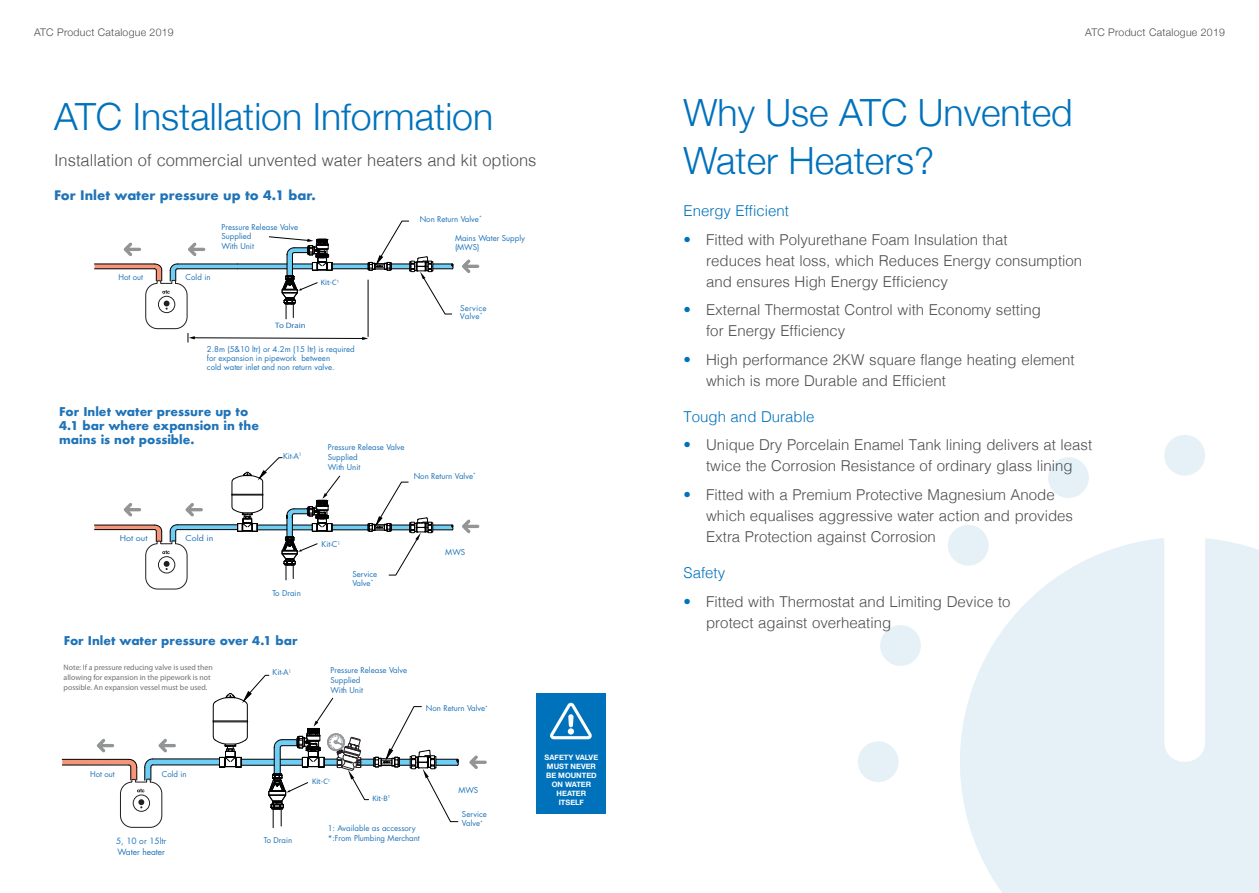
<style>
.page{position:relative;width:1259px;height:893px;background:#fff}
.page>*{position:absolute;margin:0;border:0;box-sizing:border-box;transform-origin:0 0}
.t1{font:300 37.5px/48px "Helvetica Neue";color:#0072bc}
.t2{font:300 16.5px "Helvetica";color:#4d4d4f}
.t3{font:300 15px/21px "Helvetica";color:#4d4d4f}
.t4{font:300 15px "Helvetica";color:#0072bc}
.t5{font:700 12.75px "Futura";color:#1f73b8}
.t6{font:700 11.85px/13.8px "Futura";color:#1f73b8}
.t7{font:300 10.5px "Helvetica Neue";letter-spacing:.025em;color:#4d4d4f}
.t8{font:8.4px/11.1px "Futura";color:#1f73b8}
.t9{font:7.8px/9.9px "Futura";color:#1f73b8}
.t10{font:7.8px/9.9px "Myriad Pro";color:#6d6f71}
.t11{font:7.8px "Myriad Pro";color:#1f73b8}
.t12{font:7.8px "Futura";color:#1f73b8;scale:1.12 1}
.t13{font:7.8px "Myriad Pro";color:#1f73b8;scale:1.12 1}
.t14{font:700 7.5px/9px "Helvetica Neue";color:#fff;text-align:center}
.s1{color:#0072bc}
</style>
<div class="page">
<div style="left:536px;top:693px;width:70px;height:121px;background:#0072bc"></div>
<svg style="left:550px;top:703px;width:42px;height:36px"></svg>
<svg style="left:858px;top:435px;width:401px;height:458px"></svg>
<svg style="left:462px;top:260px;width:17px;height:13px"></svg>
<div style="left:332px;top:525px;width:36px;height:5px;background:#6ecef5"></div>
<hr style="left:332px;top:530px;width:36px;height:1px;background:#000">
<hr style="left:332px;top:525px;width:36px;height:1px;background:#000">
<svg style="left:368px;top:482px;width:85px;height:93px"></svg>
<svg style="left:462px;top:520px;width:17px;height:13px"></svg>
<svg style="left:469px;top:755px;width:18px;height:14px"></svg>
<svg style="left:94px;top:221px;width:359px;height:121px"></svg>
<svg style="left:94px;top:457px;width:246px;height:132px"></svg>
<svg style="left:62px;top:675px;width:397px;height:153px"></svg>
<p class="t7" style="left:34px;top:23px;width:141px">ATC Product Catalogue 2019</p>
<p class="t7" style="left:1085px;top:23px;width:141px">ATC Product Catalogue 2019</p>
<h1 class="t1" style="left:54px;top:90px;width:441px">ATC Installation Information</h1>
<p class="t2" style="left:54px;top:146px;width:484px">Installation of commercial unvented water heaters and kit options</p>
<p class="t5" style="left:54px;top:186px;width:263px">For Inlet water pressure up to 4.1 bar.</p>
<p class="t9" style="left:118px;top:272px;width:26px">Hot out</p>
<p class="t9" style="left:185px;top:272px;width:27px">Cold in</p>
<p class="t9" style="left:221px;top:222px;width:78px">Pressure Release Valve<br>Supplied<br>With Unit</p>
<p class="t13" style="left:275px;top:321px;width:29px">To Drain</p>
<p class="t11" style="left:321px;top:278px;width:20px">Kit-C<sup>1</sup></p>
<p class="t9" style="left:207px;top:345px;width:149px;line-height:9px">2.8m (5&amp;10 ltr) or 4.2m (15 ltr) is required for expansion in pipework between<br>cold water inlet and non return valve.</p>
<p class="t9" style="left:420px;top:214px;width:63px">Non Return Valve<sup>*</sup></p>
<p class="t9" style="left:455px;top:233px;width:72px;line-height:9.4px">Mains Water Supply (MWS)</p>
<p class="t9" style="left:460px;top:304px;width:28px;line-height:7.9px;rotate:2deg">Service<br>Valve<sup>*</sup></p>
<p class="t6" style="left:59px;top:405px;width:201px">For Inlet water pressure up to<br>4.1 bar where expansion in the mains is not possible.</p>
<p class="t9" style="left:283px;top:451px;width:20px">Kit-A<sup>1</sup></p>
<p class="t9" style="left:328px;top:442px;width:78px">Pressure Release Valve<br>Supplied<br>With Unit</p>
<p class="t9" style="left:414px;top:471px;width:64px">Non Return Valve<sup>*</sup></p>
<p class="t12" style="left:120px;top:533px;width:26px">Hot out</p>
<p class="t12" style="left:185px;top:533px;width:27px">Cold in</p>
<p class="t9" style="left:272px;top:588px;width:30px">To Drain</p>
<p class="t6" style="left:64px;top:633px;width:235px">For Inlet water pressure over 4.1 bar</p>
<p class="t10" style="left:64px;top:663px;width:151px">Note: If a pressure reducing valve is used then allowing for expansion in the pipework is not possible. An expansion vessel must be used.</p>
<p class="t9" style="left:273px;top:668px;width:20px">Kit-A<sup>1</sup></p>
<p class="t9" style="left:322px;top:539px;width:20px">Kit-C<sup>1</sup></p>
<p class="t9" style="left:352px;top:569px;width:26px;line-height:9.4px">Service<br>Valve<sup>*</sup></p>
<p class="t9" style="left:445px;top:547px;width:22px">MWS</p>
<p class="t9" style="left:330px;top:666px;width:78px">Pressure Release Valve<br>Supplied<br>With Unit</p>
<p class="t9" style="left:426px;top:704px;width:64px">Non Return Valve<sup>*</sup></p>
<p class="t9" style="left:90px;top:769px;width:26px">Hot out</p>
<p class="t9" style="left:162px;top:769px;width:27px">Cold in</p>
<p class="t8" style="left:116px;top:835px;width:52px">5, 10 or 15ltr<br>Water heater</p>
<p class="t9" style="left:264px;top:836px;width:30px">To Drain</p>
<p class="t11" style="left:312px;top:777px;width:20px">Kit-C<sup>1</sup></p>
<p class="t11" style="left:372px;top:794px;width:19px">Kit-B<sup>1</sup></p>
<p class="t9" style="left:328px;top:824px;width:94px">1: Available as accessory *:From Plumbing Merchant</p>
<p class="t9" style="left:458px;top:785px;width:22px">MWS</p>
<p class="t9" style="left:462px;top:809px;width:26px;line-height:9.4px">Service<br>Valve<sup>*</sup></p>
<p class="t14" style="left:544px;top:753px;width:55px">SAFETY VALVE<br>MUST NEVER<br>BE MOUNTED<br>ON WATER<br>HEATER<br>ITSELF</p>
<h1 class="t1" style="left:683px;top:85px;width:391px">Why Use ATC Unvented<br>Water Heaters?</h1>
<p class="t4" style="left:683px;top:198px;width:107px">Energy Efficient</p>
<p class="t3" style="left:706px;top:228px;width:378px;text-indent:-23px"><span class="s1">•</span> Fitted with Polyurethane Foam Insulation that<br>reduces heat loss, which Reduces Energy consumption and ensures High Energy Efficiency</p>
<p class="t3" style="left:706px;top:298px;width:336px;text-indent:-23px"><span class="s1">•</span> External Thermostat Control with Economy setting for Energy Efficiency</p>
<p class="t3" style="left:706px;top:348px;width:370px;text-indent:-23px"><span class="s1">•</span> High performance 2KW square flange heating element which is more Durable and Efficient</p>
<p class="t4" style="left:683px;top:404px;width:132px">Tough and Durable</p>
<p class="t3" style="left:683px;top:433px;width:410px;text-align:center"><span class="s1">•</span> Unique Dry Porcelain Enamel Tank lining delivers at least twice the Corrosion Resistance of ordinary glass lining</p>
<p class="t3" style="left:706px;top:483px;width:368px;text-indent:-23px"><span class="s1">•</span> Fitted with a Premium Protective Magnesium Anode which equalises aggressive water action and provides<br>Extra Protection against Corrosion</p>
<p class="t4" style="left:683px;top:560px;width:43px">Safety</p>
<p class="t3" style="left:706px;top:590px;width:306px;text-indent:-23px"><span class="s1">•</span> Fitted with Thermostat and Limiting Device to protect against overheating</p>
</div>
